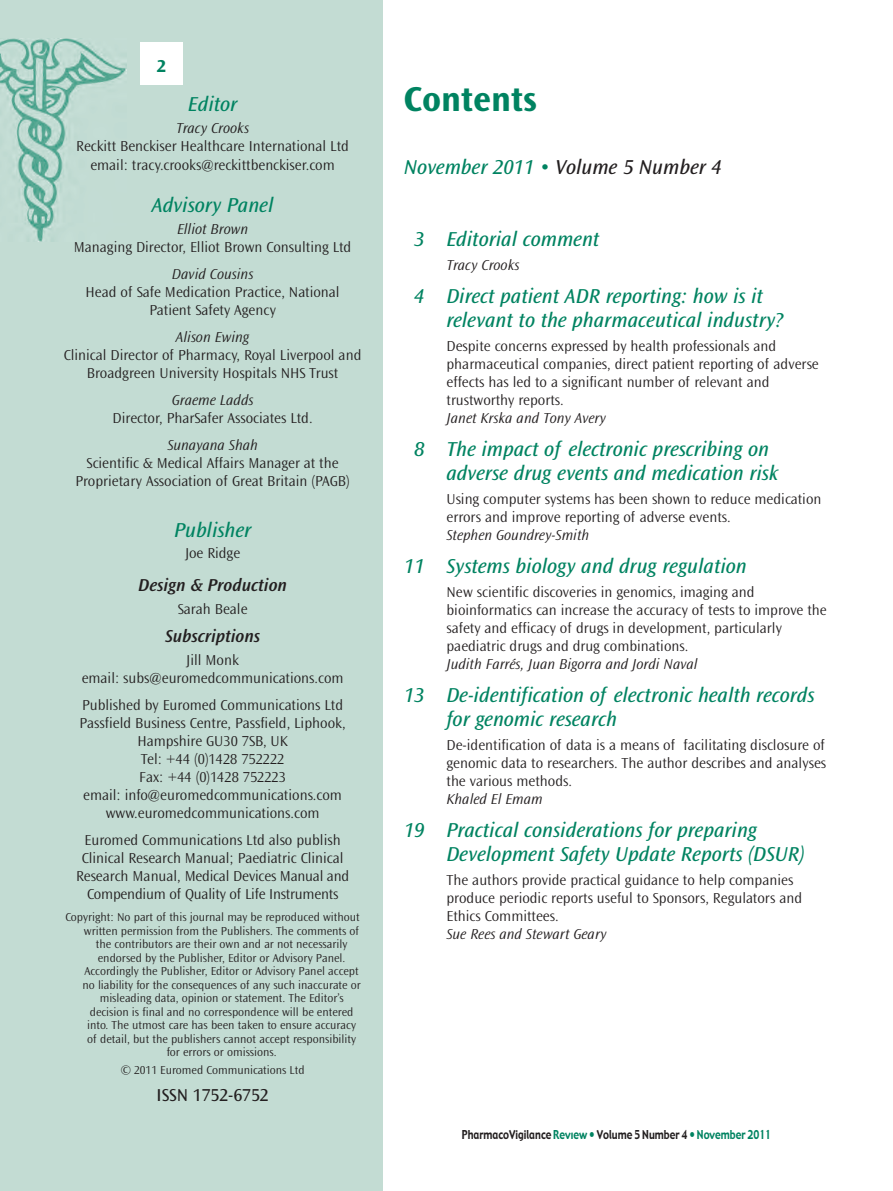
<style>
.page{position:relative;width:893px;height:1191px;background:#fff}
.page>*{position:absolute;margin:0;border:0;box-sizing:border-box;transform-origin:0 0}
.t1{font:700 36px "Ocean Sans";color:#008361}
.t2{font:italic 21px/24px "Ocean Sans";color:#008361}
.t3{font:italic 21px "Ocean Sans";color:#231f20}
.t4{font:italic 600 18px "Ocean Sans";color:#231f20}
.t5{font:18px "Ocean Sans";color:#231f20}
.t6{font:700 18px "Ocean Sans";color:#008361}
.t7{font:300 15px/18px "Ocean Sans";color:#231f20;text-align:center}
.t8{font:italic 300 15px "Ocean Sans";color:#231f20}
.t9{font:300 12px "Ocean Sans";color:#231f20}
.t10{font:12px "Gadget";color:#231f20;scale:.8 1}
.s1{color:#008361}
</style>
<div class="page">
<div style="left:0;top:0;width:383px;height:1191px;background:#c3dcd3"></div>
<svg style="left:0;top:38px;width:179px;height:204px"></svg>
<div style="left:140px;top:43px;width:43px;height:42px;background:#fff"></div>
<p class="t6" style="left:157px;top:58px;width:11px">2</p>
<h2 class="t2" style="left:188px;top:95px;width:51px">Editor</h2>
<p class="t8" style="left:176px;top:122px;width:75px">Tracy Crooks</p>
<p class="t7" style="left:76px;top:138px;width:274px">Reckitt Benckiser Healthcare International Ltd email: tracy.crooks@reckittbenckiser.com</p>
<h2 class="t2" style="left:152px;top:196px;width:123px">Advisory Panel</h2>
<p class="t8" style="left:177px;top:223px;width:73px">Elliot Brown</p>
<p class="t7" style="left:74px;top:239px;width:279px">Managing Director, Elliot Brown Consulting Ltd</p>
<p class="t8" style="left:172px;top:268px;width:83px">David Cousins</p>
<p class="t7" style="left:86px;top:284px;width:256px">Head of Safe Medication Practice, National<br>Patient Safety Agency</p>
<p class="t8" style="left:176px;top:331px;width:75px">Alison Ewing</p>
<p class="t7" style="left:64px;top:347px;width:299px">Clinical Director of Pharmacy, Royal Liverpool and<br>Broadgreen University Hospitals NHS Trust</p>
<p class="t8" style="left:172px;top:394px;width:83px">Graeme Ladds</p>
<p class="t7" style="left:113px;top:410px;width:201px">Director, PharSafer Associates Ltd.</p>
<p class="t8" style="left:167px;top:439px;width:92px">Sunayana Shah</p>
<p class="t7" style="left:76px;top:455px;width:276px">Scientific &amp; Medical Affairs Manager at the<br>Proprietary Association of Great Britain (PAGB)</p>
<h2 class="t2" style="left:174px;top:521px;width:79px">Publisher</h2>
<p class="t7" style="left:185px;top:545px;width:57px">Joe Ridge</p>
<p class="t4" style="left:138px;top:578px;width:150px">Design &amp; Production</p>
<p class="t7" style="left:178px;top:600px;width:71px">Sarah Beale</p>
<p class="t4" style="left:165px;top:629px;width:97px">Subscriptions</p>
<p class="t7" style="left:82px;top:651px;width:263px">Jill Monk<br>email: subs@euromedcommunications.com</p>
<p class="t7" style="left:80px;top:696px;width:267px">Published by Euromed Communications Ltd Passfield Business Centre, Passfield, Liphook, Hampshire GU30 7SB, UK<br>Tel: +44 (0)1428 752222<br>Fax: +44 (0)1428 752223<br>email: info@euromedcommunications.com www.euromedcommunications.com</p>
<p class="t7" style="left:76px;top:831px;width:275px">Euromed Communications Ltd also publish Clinical Research Manual; Paediatric Clinical Research Manual, Medical Devices Manual and Compendium of Quality of Life Instruments</p>
<p class="t9" style="left:65px;top:912px;width:296px">Copyright: No part of this journal may be reproduced without</p>
<p class="t9" style="left:84px;top:925px;width:277px">written permission from the Publishers. The comments of</p>
<p class="t9" style="left:96px;top:939px;width:253px">the contributors are their own and ar not necessarily</p>
<p class="t9" style="left:98px;top:952px;width:249px">endorsed by the Publisher, Editor or Advisory Panel.</p>
<p class="t9" style="left:84px;top:966px;width:276px">Accordingly the Publisher, Editor or Advisory Panel accept</p>
<p class="t9" style="left:82px;top:979px;width:280px">no liability for the consequences of any such inaccurate or</p>
<p class="t9" style="left:100px;top:993px;width:245px">misleading data, opinion or statement. The Editor’s</p>
<p class="t9" style="left:90px;top:1006px;width:265px">decision is final and no correspondence will be entered</p>
<p class="t9" style="left:87px;top:1020px;width:271px">into. The utmost care has been taken to ensure accuracy</p>
<p class="t9" style="left:87px;top:1033px;width:270px">of detail, but the publishers cannot accept responsibility</p>
<p class="t9" style="left:167px;top:1047px;width:111px">for errors or omissions.</p>
<p class="t9" style="left:121px;top:1065px;width:185px">© 2011 Euromed Communications Ltd</p>
<p class="t5" style="left:157px;top:1088px;width:114px">ISSN 1752-6752</p>
<h1 class="t1" style="left:404px;top:84px;width:134px">Contents</h1>
<h2 class="t3" style="left:404px;top:158px;width:319px"><span class="s1">November 2011 •</span> Volume 5 Number 4</h2>
<h2 class="t2" style="left:414px;top:231px;width:187px">3 Editorial comment</h2>
<p class="t8" style="left:446px;top:259px;width:75px">Tracy Crooks</p>
<h2 class="t2" style="left:446px;top:288px;width:338px;text-indent:-32px">4 Direct patient ADR reporting: how is it relevant to the pharmaceutical industry?</h2>
<p class="t7" style="left:446px;top:338px;width:374px;text-align:left">Despite concerns expressed by health professionals and pharmaceutical companies, direct patient reporting of adverse effects has led to a significant number of relevant and trustworthy reports.</p>
<p class="t8" style="left:446px;top:412px;width:161px">Janet Krska and Tony Avery</p>
<h2 class="t2" style="left:446px;top:441px;width:334px;text-indent:-32px">8 The impact of electronic prescribing on adverse drug events and medication risk</h2>
<p class="t7" style="left:446px;top:491px;width:376px;text-align:left">Using computer systems has been shown to reduce medication errors and improve reporting of adverse events.</p>
<p class="t8" style="left:446px;top:529px;width:144px">Stephen Goundrey-Smith</p>
<h2 class="t2" style="left:404px;top:558px;width:344px">11 Systems biology and drug regulation</h2>
<p class="t7" style="left:446px;top:584px;width:382px;text-align:left">New scientific discoveries in genomics, imaging and bioinformatics can increase the accuracy of tests to improve the safety and efficacy of drugs in development, particularly paediatric drugs and drug combinations.</p>
<p class="t8" style="left:446px;top:658px;width:253px">Judith Farrés, Juan Bigorra and Jordi Naval</p>
<h2 class="t2" style="left:446px;top:687px;width:370px;text-indent:-42px">13 De-identification of electronic health records for genomic research</h2>
<p class="t7" style="left:446px;top:737px;width:381px;text-align:justify">De-identification of data is a means of facilitating disclosure of genomic data to researchers. The author describes and analyses the various methods.</p>
<p class="t8" style="left:446px;top:793px;width:98px">Khaled El Emam</p>
<h2 class="t2" style="left:446px;top:822px;width:360px;text-indent:-42px">19 Practical considerations for preparing<br>Development Safety Update Reports (DSUR)</h2>
<p class="t7" style="left:446px;top:872px;width:357px;text-align:left">The authors provide practical guidance to help companies produce periodic reports useful to Sponsors, Regulators and<br>Ethics Committees.</p>
<p class="t8" style="left:446px;top:928px;width:162px">Sue Rees and Stewart Geary</p>
<p class="t10" style="left:462px;top:1128px;width:388px">PharmacoVigilance <span class="s1">Revıew •</span> Volume 5 Number 4 <span class="s1">• November 2011</span></p>
</div>
